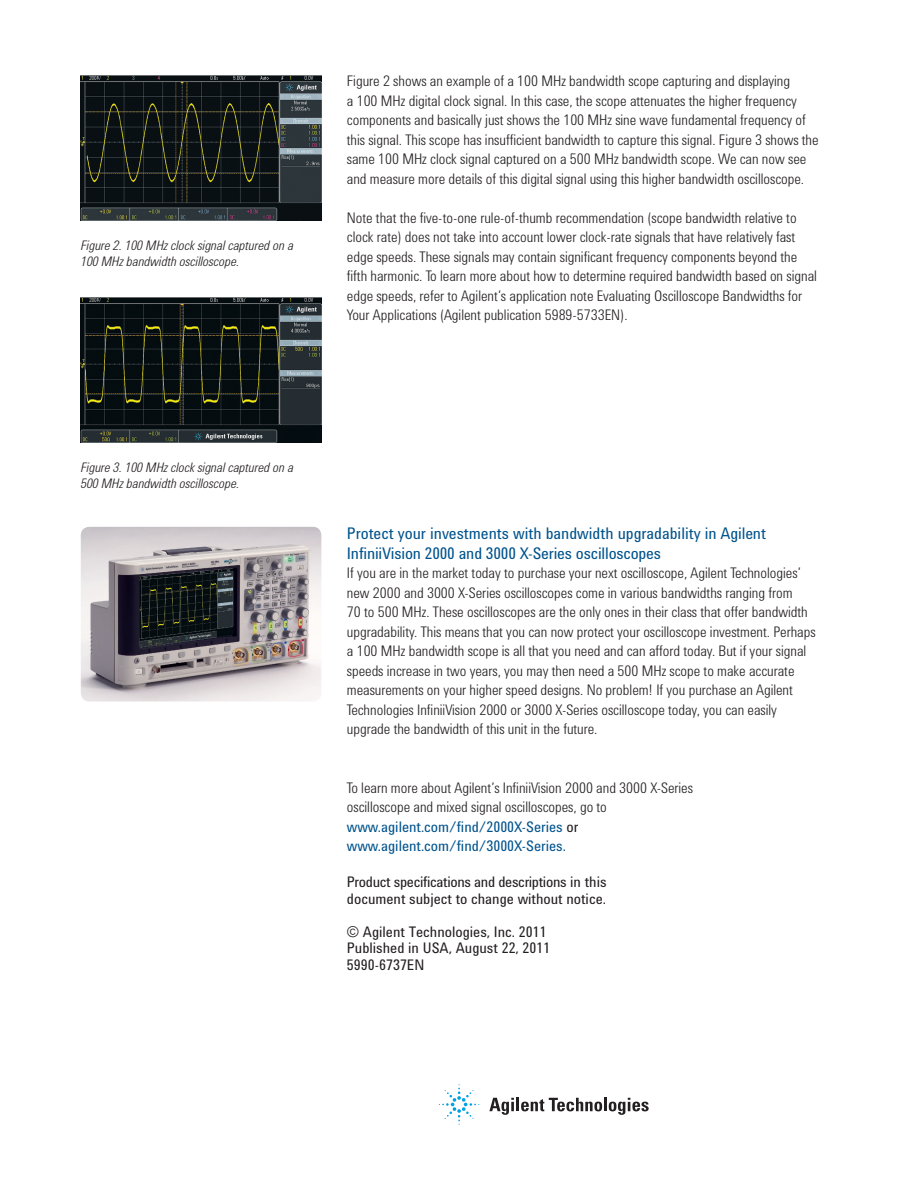
<style>
.page{position:relative;width:918px;height:1188px;background:#fff}
.page>*{position:absolute;margin:0;border:0;box-sizing:border-box;transform-origin:0 0}
.Body_Text{font:16.5px/19.5px "Agilent Condensed CFF";letter-spacing:-.005em;color:#00538d}
.Body_Text-2{font:300 15px/19.5px "Agilent Condensed CFF";color:#231f20}
.Body_Text-3{font:15px/19.5px "Agilent Condensed CFF";color:#00538d}
.t1{font:15px "Agilent Condensed CFF";color:#231f20}
.t2{font:15px "Agilent Condensed CFF";letter-spacing:-.02em;color:#231f20}
.Body_Text-4{font:italic 300 13.5px "Agilent Condensed CFF";color:#231f20}
.s1{font-weight:300;color:#231f20}
.s2{color:#231f20}
</style>
<div class="page">
<img style="left:81px;top:76px;width:240px;height:144px">
<img style="left:81px;top:527px;width:240px;height:175px">
<svg style="left:489px;top:1098px;width:160px;height:17px"></svg>
<svg style="left:439px;top:1084px;width:40px;height:41px"></svg>
<img style="left:81px;top:298px;width:240px;height:144px">
<p class="Body_Text-4" style="left:81px;top:235px;width:214px">Figure 2. 100 MHz clock signal captured on a</p>
<p class="Body_Text-4" style="left:81px;top:251px;width:160px">100 MHz bandwidth oscilloscope.</p>
<p class="Body_Text-2" style="left:347px;top:70px;width:473px">Figure 2 shows an example of a 100 MHz bandwidth scope capturing and displaying<br>a 100 MHz digital clock signal. In this case, the scope attenuates the higher frequency components and basically just shows the 100 MHz sine wave fundamental frequency of this signal. This scope has insufficient bandwidth to capture this signal. Figure 3 shows the same 100 MHz clock signal captured on a 500 MHz bandwidth scope. We can now see and measure more details of this digital signal using this higher bandwidth oscilloscope.</p>
<p class="Body_Text-2" style="left:347px;top:207px;width:472px">Note that the five-to-one rule-of-thumb recommendation (scope bandwidth relative to clock rate) does not take into account lower clock-rate signals that have relatively fast edge speeds. These signals may contain significant frequency components beyond the fifth harmonic. To learn more about how to determine required bandwidth based on signal edge speeds, refer to Agilent’s application note Evaluating Oscilloscope Bandwidths for Your Applications (Agilent publication 5989-5733EN).</p>
<p class="Body_Text-4" style="left:81px;top:457px;width:214px">Figure 3. 100 MHz clock signal captured on a</p>
<p class="Body_Text-4" style="left:81px;top:473px;width:160px">500 MHz bandwidth oscilloscope.</p>
<p class="Body_Text" style="left:347px;top:523px;width:420px">Protect your investments with bandwidth upgradability in Agilent<br>InfiniiVision 2000 and 3000 X-Series oscilloscopes</p>
<p class="Body_Text-2" style="left:347px;top:562px;width:470px">If you are in the market today to purchase your next oscilloscope, Agilent Technologies’ new 2000 and 3000 X-Series oscilloscopes come in various bandwidths ranging from<br>70 to 500 MHz. These oscilloscopes are the only ones in their class that offer bandwidth upgradability. This means that you can now protect your oscilloscope investment. Perhaps a 100 MHz bandwidth scope is all that you need and can afford today. But if your signal speeds increase in two years, you may then need a 500 MHz scope to make accurate measurements on your higher speed designs. No problem! If you purchase an Agilent Technologies InfiniiVision 2000 or 3000 X-Series oscilloscope today, you can easily upgrade the bandwidth of this unit in the future.</p>
<p class="Body_Text-2" style="left:347px;top:777px;width:348px">To learn more about Agilent’s InfiniiVision 2000 and 3000 X-Series</p>
<p class="Body_Text-3" style="left:347px;top:797px;width:262px"><span class="s1">oscilloscope and mixed signal oscilloscopes, go to </span>www.agilent.com/find/2000X-Series <span class="s2">or </span>www.agilent.com/find/3000X-Series.</p>
<p class="t2" style="left:347px;top:871px;width:261px">Product specifications and descriptions in this</p>
<p class="t1" style="left:347px;top:887px;width:261px">document subject to change without notice.</p>
<p class="t1" style="left:347px;top:920px;width:201px">© Agilent Technologies, Inc. 2011</p>
<p class="t1" style="left:347px;top:937px;width:205px">Published in USA, August 22, 2011</p>
<p class="t1" style="left:347px;top:953px;width:79px">5990-6737EN</p>
</div>
